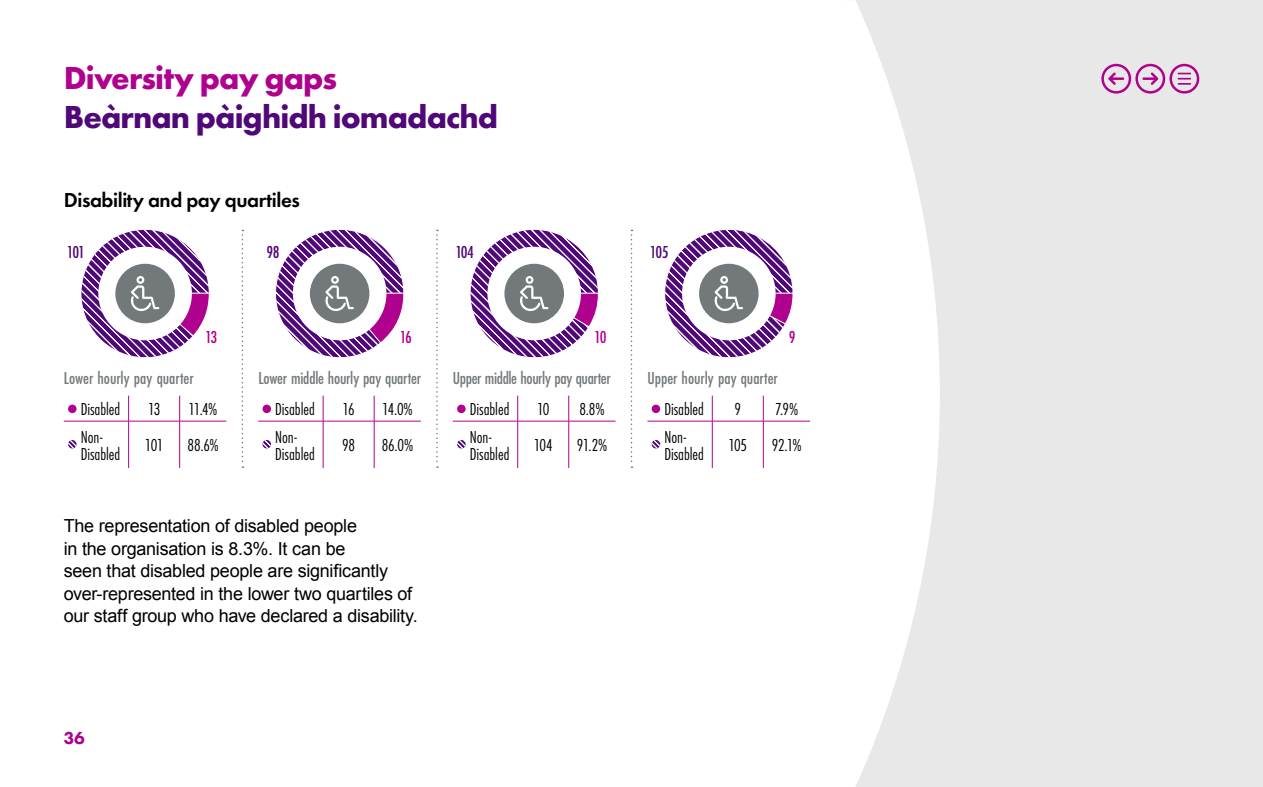
<style>
.page{position:relative;width:1263px;height:787px;background:#fff}
.page>*{position:absolute;margin:0;border:0;box-sizing:border-box;transform-origin:0 0}
.Page_Title{font:700 33px/39px "Futura PT";letter-spacing:-.025em;color:#500778}
.Body_Text_Bold{font:600 21px "Futura PT";letter-spacing:-.02em;color:#000}
.Body_Text{font:18px/22.5px "Arial";letter-spacing:-.015em;color:#000}
.Body_Text_Bold-2{font:18px/16.5px "Futura PT Cond";letter-spacing:-.005em;color:#000}
.t1{font:500 18px "Futura PT Cond";letter-spacing:-.005em;color:#73787b}
.t2{font:500 18px "Futura PT Cond";letter-spacing:-.06em;color:#500778}
.t3{font:500 18px "Futura PT Cond";color:#b0008e}
.t4{font:800 18px "Futura PT";color:#b0008e}
.s1{color:#b0008e}
</style>
<div class="page">
<svg style="left:856px;top:0;width:407px;height:787px;background:#ebebeb"></svg>
<svg style="left:242px;top:230px;width:1px;height:238px"></svg>
<svg style="left:436px;top:230px;width:2px;height:238px"></svg>
<svg style="left:631px;top:230px;width:1px;height:238px"></svg>
<svg style="left:128px;top:395px;width:1px;height:26px"></svg>
<svg style="left:179px;top:395px;width:1px;height:26px"></svg>
<hr style="left:64px;top:421px;width:65px;height:1px;background:#b0008e">
<hr style="left:129px;top:421px;width:51px;height:1px;background:#b0008e">
<hr style="left:128px;top:421px;width:1px;height:47px;background:#b0008e">
<hr style="left:180px;top:421px;width:46px;height:1px;background:#b0008e">
<hr style="left:179px;top:421px;width:1px;height:47px;background:#b0008e">
<div style="left:68px;top:404px;width:9px;height:9px;background:#b0008e;border-radius:50%"></div>
<svg style="left:68px;top:440px;width:9px;height:8px"></svg>
<svg style="left:712px;top:395px;width:1px;height:26px"></svg>
<svg style="left:763px;top:395px;width:1px;height:26px"></svg>
<hr style="left:647px;top:421px;width:65px;height:1px;background:#b0008e">
<hr style="left:712px;top:421px;width:51px;height:1px;background:#b0008e">
<hr style="left:712px;top:421px;width:1px;height:47px;background:#b0008e">
<hr style="left:763px;top:421px;width:47px;height:1px;background:#b0008e">
<hr style="left:763px;top:421px;width:1px;height:47px;background:#b0008e">
<div style="left:652px;top:404px;width:8px;height:9px;background:#b0008e;border-radius:50%"></div>
<svg style="left:652px;top:440px;width:8px;height:8px"></svg>
<svg style="left:517px;top:395px;width:1px;height:26px"></svg>
<svg style="left:568px;top:395px;width:1px;height:26px"></svg>
<hr style="left:453px;top:421px;width:65px;height:1px;background:#b0008e">
<hr style="left:518px;top:421px;width:51px;height:1px;background:#b0008e">
<hr style="left:517px;top:421px;width:1px;height:47px;background:#b0008e">
<hr style="left:569px;top:421px;width:46px;height:1px;background:#b0008e">
<hr style="left:568px;top:421px;width:1px;height:47px;background:#b0008e">
<div style="left:457px;top:404px;width:9px;height:9px;background:#b0008e;border-radius:50%"></div>
<svg style="left:457px;top:440px;width:9px;height:8px"></svg>
<svg style="left:323px;top:395px;width:1px;height:26px"></svg>
<svg style="left:374px;top:395px;width:1px;height:26px"></svg>
<hr style="left:258px;top:421px;width:65px;height:1px;background:#b0008e">
<hr style="left:323px;top:421px;width:51px;height:1px;background:#b0008e">
<hr style="left:323px;top:421px;width:1px;height:47px;background:#b0008e">
<hr style="left:374px;top:421px;width:47px;height:1px;background:#b0008e">
<hr style="left:374px;top:421px;width:1px;height:47px;background:#b0008e">
<div style="left:263px;top:404px;width:8px;height:9px;background:#b0008e;border-radius:50%"></div>
<svg style="left:263px;top:440px;width:8px;height:8px"></svg>
<svg style="left:81px;top:229px;width:129px;height:129px"></svg>
<svg style="left:275px;top:229px;width:129px;height:129px"></svg>
<svg style="left:470px;top:229px;width:129px;height:129px"></svg>
<svg style="left:664px;top:229px;width:129px;height:129px"></svg>
<svg style="left:1101px;top:64px;width:98px;height:30px;background:#d7a5ce"></svg>
<h2 class="Page_Title" style="left:64px;top:58px;width:436px"><span class="s1">Diversity pay gaps<br></span>Beàrnan pàighidh iomadachd</h2>
<p class="Body_Text_Bold" style="left:64px;top:187px;width:238px">Disability and pay quartiles</p>
<p class="t2" style="left:67px;top:241px;width:20px">101</p>
<p class="t2" style="left:266px;top:241px;width:15px">98</p>
<p class="t2" style="left:455px;top:241px;width:20px">104</p>
<p class="t2" style="left:650px;top:241px;width:20px">105</p>
<p class="t3" style="left:205px;top:326px;width:14px">13</p>
<p class="t3" style="left:400px;top:326px;width:14px">16</p>
<p class="t3" style="left:594px;top:326px;width:14px">10</p>
<p class="t3" style="left:789px;top:326px;width:8px">9</p>
<p class="t1" style="left:64px;top:368px;width:131px">Lower hourly pay quarter</p>
<p class="t1" style="left:258px;top:368px;width:164px">Lower middle hourly pay quarter</p>
<p class="t1" style="left:453px;top:368px;width:159px">Upper middle hourly pay quarter</p>
<p class="t1" style="left:647px;top:368px;width:132px">Upper hourly pay quarter</p>
<p class="Body_Text_Bold-2" style="left:81px;top:401px;width:41px">Disabled</p>
<p class="Body_Text_Bold-2" style="left:148px;top:401px;width:14px">13</p>
<p class="Body_Text_Bold-2" style="left:189px;top:401px;width:30px">11.4%</p>
<p class="Body_Text_Bold-2" style="left:81px;top:429px;width:41px">Non-<br>Disabled</p>
<p class="Body_Text_Bold-2" style="left:145px;top:437px;width:20px">101</p>
<p class="Body_Text_Bold-2" style="left:188px;top:437px;width:33px">88.6%</p>
<p class="Body_Text_Bold-2" style="left:275px;top:401px;width:41px">Disabled</p>
<p class="Body_Text_Bold-2" style="left:343px;top:401px;width:14px">16</p>
<p class="Body_Text_Bold-2" style="left:382px;top:401px;width:32px">14.0%</p>
<p class="Body_Text_Bold-2" style="left:275px;top:429px;width:41px">Non-<br>Disabled</p>
<p class="Body_Text_Bold-2" style="left:342px;top:437px;width:14px">98</p>
<p class="Body_Text_Bold-2" style="left:382px;top:437px;width:33px">86.0%</p>
<p class="Body_Text_Bold-2" style="left:470px;top:401px;width:41px">Disabled</p>
<p class="Body_Text_Bold-2" style="left:537px;top:401px;width:14px">10</p>
<p class="Body_Text_Bold-2" style="left:580px;top:401px;width:27px">8.8%</p>
<p class="Body_Text_Bold-2" style="left:470px;top:429px;width:41px">Non-<br>Disabled</p>
<p class="Body_Text_Bold-2" style="left:534px;top:437px;width:21px">104</p>
<p class="Body_Text_Bold-2" style="left:577px;top:437px;width:32px">91.2%</p>
<p class="Body_Text_Bold-2" style="left:664px;top:401px;width:41px">Disabled</p>
<p class="Body_Text_Bold-2" style="left:734px;top:401px;width:8px">9</p>
<p class="Body_Text_Bold-2" style="left:775px;top:401px;width:25px">7.9%</p>
<p class="Body_Text_Bold-2" style="left:664px;top:429px;width:41px">Non-<br>Disabled</p>
<p class="Body_Text_Bold-2" style="left:728px;top:437px;width:20px">105</p>
<p class="Body_Text_Bold-2" style="left:772px;top:437px;width:31px">92.1%</p>
<p class="Body_Text" style="left:64px;top:514px;width:356px">The representation of disabled people<br>in the organisation is 8.3%. It can be<br>seen that disabled people are significantly over-represented in the lower two quartiles of our staff group who have declared a disability.</p>
<p class="t4" style="left:64px;top:727px;width:23px">36</p>
</div>
